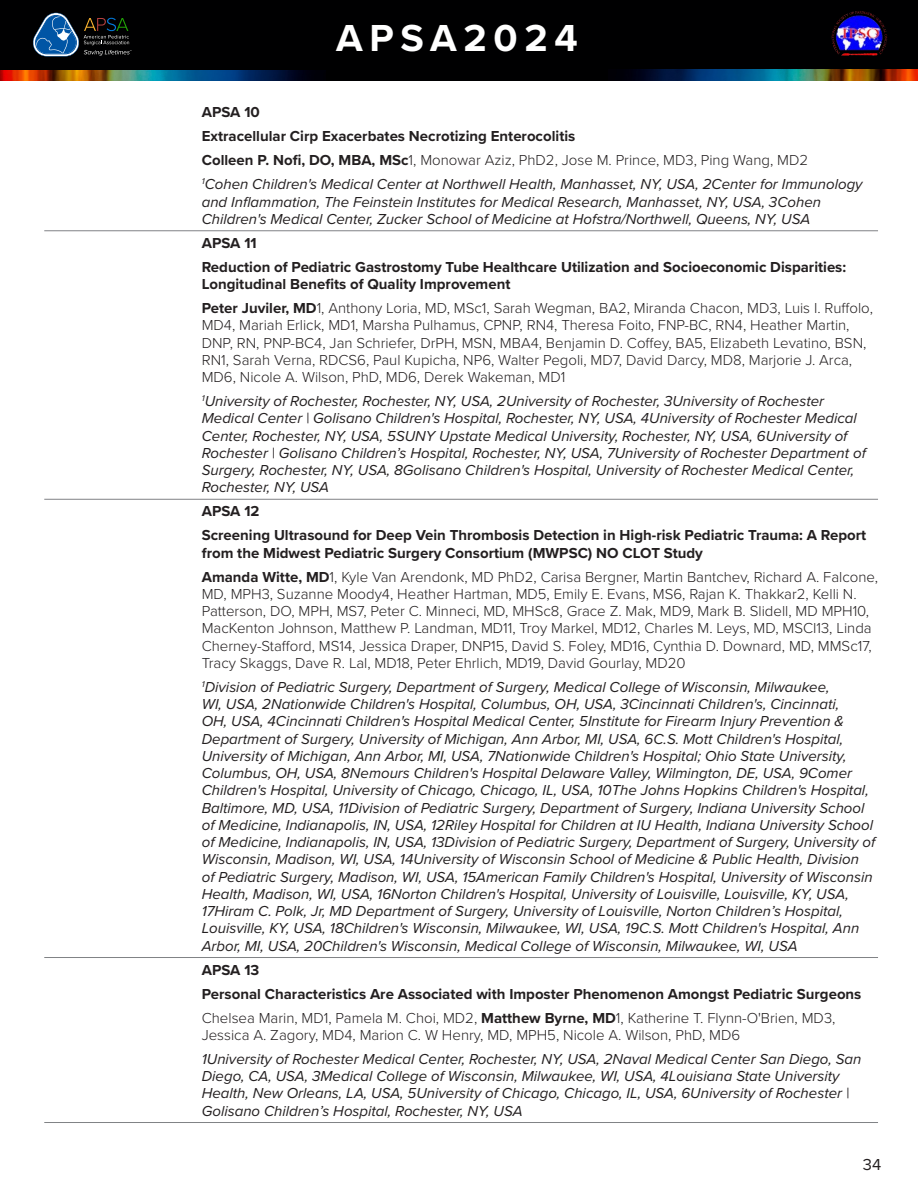
<style>
.page{position:relative;width:918px;height:1188px;background:#fff}
.page>*{position:absolute;margin:0;border:0;box-sizing:border-box;transform-origin:0 0}
.t1{font:700 39px "Proxima Nova";letter-spacing:.17em;color:#fff}
.t2{font:16.5px "Proxima Nova";color:#231f20}
.t3{font:italic 15px/17.2px "Proxima Nova";color:#231f20}
.t4{font:300 15px/17.2px "Proxima Nova";color:#231f20}
.t5{font:700 15px/17.2px "Proxima Nova";color:#231f20}
.s1{font-weight:700}
</style>
<div class="page">
<div style="left:0;top:0;width:918px;height:81px;background:#000001"></div>
<img style="left:0;top:70px;width:312px;height:11px">
<img style="left:625px;top:69px;width:293px;height:12px">
<svg style="left:33px;top:13px;width:99px;height:43px"></svg>
<img style="left:831px;top:11px;width:56px;height:45px">
<hr style="left:44px;top:231px;width:834px;height:1px;background:#808285">
<hr style="left:44px;top:499px;width:834px;height:1px;background:#808285">
<hr style="left:44px;top:957px;width:834px;height:1px;background:#808285">
<hr style="left:44px;top:1122px;width:834px;height:1px;background:#808285">
<p class="t1" style="left:336px;top:9px;width:243px">APSA2024</p>
<p class="t5" style="left:202px;top:103px;width:60px">APSA 10</p>
<p class="t5" style="left:202px;top:127px;width:375px">Extracellular Cirp Exacerbates Necrotizing Enterocolitis</p>
<p class="t4" style="left:202px;top:151px;width:608px"><span class="s1">Colleen P. Nofi, DO, MBA, MSc</span>1, Monowar Aziz, PhD2, Jose M. Prince, MD3, Ping Wang, MD2</p>
<p class="t3" style="left:202px;top:175px;width:662px"><sup>1</sup>Cohen Children's Medical Center at Northwell Health, Manhasset, NY, USA, 2Center for Immunology and Inflammation, The Feinstein Institutes for Medical Research, Manhasset, NY, USA, 3Cohen<br>Children's Medical Center, Zucker School of Medicine at Hofstra/Northwell, Queens, NY, USA</p>
<p class="t5" style="left:202px;top:234px;width:56px">APSA 11</p>
<p class="t5" style="left:202px;top:258px;width:646px">Reduction of Pediatric Gastrostomy Tube Healthcare Utilization and Socioeconomic Disparities:<br>Longitudinal Benefits of Quality Improvement</p>
<p class="t4" style="left:202px;top:299px;width:673px"><span class="s1">Peter Juviler, MD</span>1, Anthony Loria, MD, MSc1, Sarah Wegman, BA2, Miranda Chacon, MD3, Luis I. Ruffolo, MD4, Mariah Erlick, MD1, Marsha Pulhamus, CPNP, RN4, Theresa Foito, FNP-BC, RN4, Heather Martin, DNP, RN, PNP-BC4, Jan Schriefer, DrPH, MSN, MBA4, Benjamin D. Coffey, BA5, Elizabeth Levatino, BSN, RN1, Sarah Verna, RDCS6, Paul Kupicha, NP6, Walter Pegoli, MD7, David Darcy, MD8, Marjorie J. Arca, MD6, Nicole A. Wilson, PhD, MD6, Derek Wakeman, MD1</p>
<p class="t3" style="left:202px;top:392px;width:666px"><sup>1</sup>University of Rochester, Rochester, NY, USA, 2University of Rochester, 3University of Rochester Medical Center | Golisano Children's Hospital, Rochester, NY, USA, 4University of Rochester Medical Center, Rochester, NY, USA, 5SUNY Upstate Medical University, Rochester, NY, USA, 6University of Rochester | Golisano Children’s Hospital, Rochester, NY, USA, 7University of Rochester Department of Surgery, Rochester, NY, USA, 8Golisano Children's Hospital, University of Rochester Medical Center, Rochester, NY, USA</p>
<p class="t5" style="left:202px;top:502px;width:59px">APSA 12</p>
<p class="t5" style="left:202px;top:526px;width:666px">Screening Ultrasound for Deep Vein Thrombosis Detection in High-risk Pediatric Trauma: A Report from the Midwest Pediatric Surgery Consortium (MWPSC) NO CLOT Study</p>
<p class="t4" style="left:202px;top:567px;width:678px"><span class="s1">Amanda Witte, MD</span>1, Kyle Van Arendonk, MD PhD2, Carisa Bergner, Martin Bantchev, Richard A. Falcone, MD, MPH3, Suzanne Moody4, Heather Hartman, MD5, Emily E. Evans, MS6, Rajan K. Thakkar2, Kelli N.<br>Patterson, DO, MPH, MS7, Peter C. Minneci, MD, MHSc8, Grace Z. Mak, MD9, Mark B. Slidell, MD MPH10, MacKenton Johnson, Matthew P. Landman, MD11, Troy Markel, MD12, Charles M. Leys, MD, MSCI13, Linda Cherney-Stafford, MS14, Jessica Draper, DNP15, David S. Foley, MD16, Cynthia D. Downard, MD, MMSc17, Tracy Skaggs, Dave R. Lal, MD18, Peter Ehrlich, MD19, David Gourlay, MD20</p>
<p class="t3" style="left:202px;top:678px;width:675px"><sup>1</sup>Division of Pediatric Surgery, Department of Surgery, Medical College of Wisconsin, Milwaukee,<br>WI, USA, 2Nationwide Children's Hospital, Columbus, OH, USA, 3Cincinnati Children's, Cincinnati,<br>OH, USA, 4Cincinnati Children's Hospital Medical Center, 5Institute for Firearm Injury Prevention &amp; Department of Surgery, University of Michigan, Ann Arbor, MI, USA, 6C.S. Mott Children's Hospital, University of Michigan, Ann Arbor, MI, USA, 7Nationwide Children's Hospital; Ohio State University, Columbus, OH, USA, 8Nemours Children's Hospital Delaware Valley, Wilmington, DE, USA, 9Comer Children's Hospital, University of Chicago, Chicago, IL, USA, 10The Johns Hopkins Children's Hospital, Baltimore, MD, USA, 11Division of Pediatric Surgery, Department of Surgery, Indiana University School of Medicine, Indianapolis, IN, USA, 12Riley Hospital for Children at IU Health, Indiana University School of Medicine, Indianapolis, IN, USA, 13Division of Pediatric Surgery, Department of Surgery, University of Wisconsin, Madison, WI, USA, 14University of Wisconsin School of Medicine &amp; Public Health, Division of Pediatric Surgery, Madison, WI, USA, 15American Family Children's Hospital, University of Wisconsin Health, Madison, WI, USA, 16Norton Children's Hospital, University of Louisville, Louisville, KY, USA, 17Hiram C. Polk, Jr, MD Department of Surgery, University of Louisville, Norton Children’s Hospital, Louisville, KY, USA, 18Children's Wisconsin, Milwaukee, WI, USA, 19C.S. Mott Children's Hospital, Ann Arbor, MI, USA, 20Children's Wisconsin, Medical College of Wisconsin, Milwaukee, WI, USA</p>
<p class="t5" style="left:202px;top:961px;width:59px">APSA 13</p>
<p class="t5" style="left:202px;top:985px;width:661px">Personal Characteristics Are Associated with Imposter Phenomenon Amongst Pediatric Surgeons</p>
<p class="t4" style="left:202px;top:1008px;width:635px">Chelsea Marin, MD1, Pamela M. Choi, MD2, <span class="s1">Matthew Byrne, MD</span>1, Katherine T. Flynn-O'Brien, MD3,<br>Jessica A. Zagory, MD4, Marion C. W Henry, MD, MPH5, Nicole A. Wilson, PhD, MD6</p>
<p class="t3" style="left:202px;top:1050px;width:661px">1University of Rochester Medical Center, Rochester, NY, USA, 2Naval Medical Center San Diego, San Diego, CA, USA, 3Medical College of Wisconsin, Milwaukee, WI, USA, 4Louisiana State University Health, New Orleans, LA, USA, 5University of Chicago, Chicago, IL, USA, 6University of Rochester | Golisano Children’s Hospital, Rochester, NY, USA</p>
<p class="t2" style="left:863px;top:1152px;width:20px">34</p>
</div>
